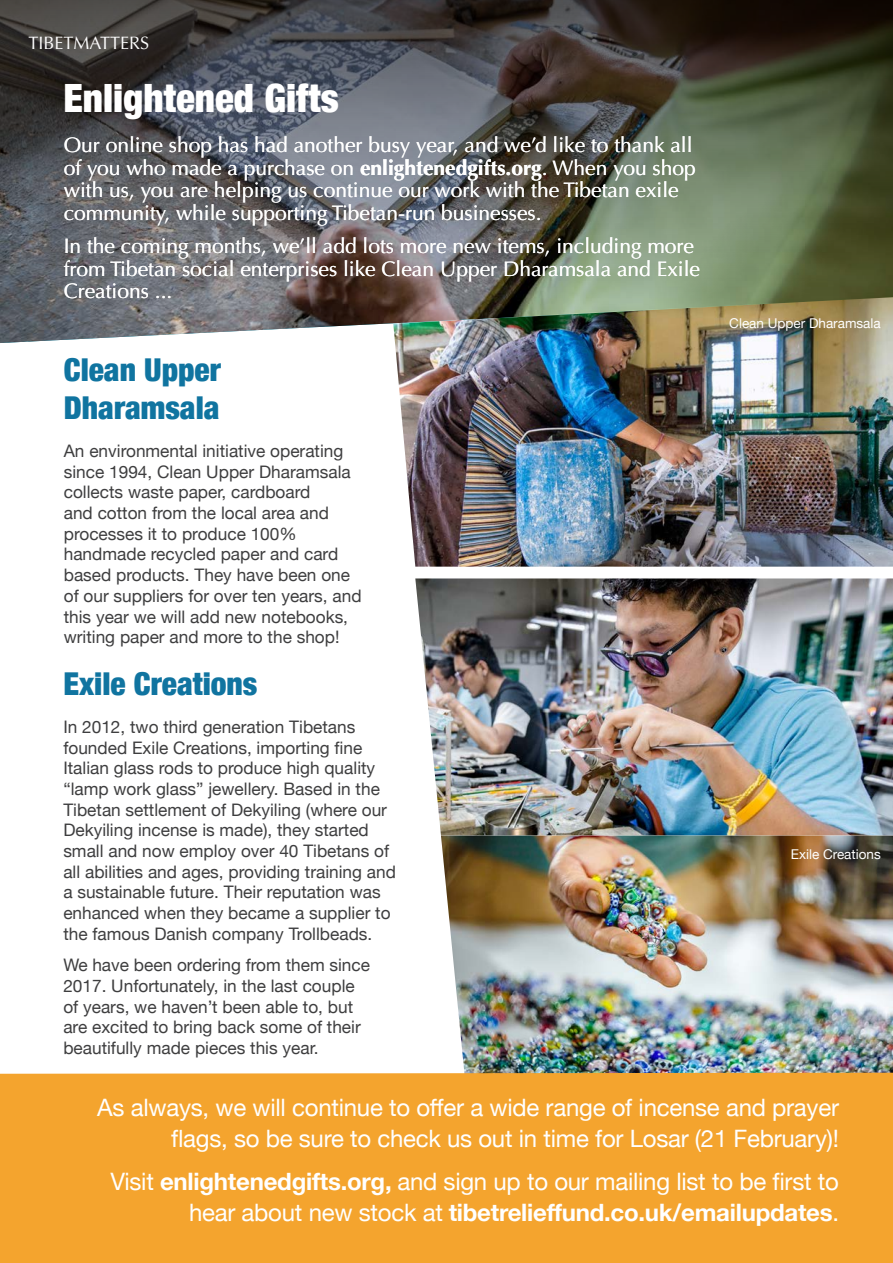
<style>
.page{position:relative;width:893px;height:1263px;background:#fff}
.page>*{position:absolute;margin:0;border:0;box-sizing:border-box;transform-origin:0 0}
.body_para{font:900 condensed 39px "Helvetica Neue";color:#fff}
.HEADING{font:900 condensed 31.5px/37.8px "Helvetica Neue";color:#1074a0}
.HEADING-2{font:24px/31.5px "Helvetica Neue";letter-spacing:-.01em;color:#fff;text-align:right}
.Intro_Paragraph{font:21px/22.5px "Optima";color:#fff}
.t1{font:18px "Optima";color:#fff}
.Body{font:17.25px/20.7px "Helvetica Neue";color:#3e3e3f}
.t2{font:13.5px "Helvetica Neue";color:#fff}
.s1{font-weight:700}
</style>
<div class="page">
<img style="left:415px;top:578px;width:478px;height:257px">
<img style="left:441px;top:836px;width:452px;height:237px">
<img style="left:0;top:0;width:893px;height:343px">
<div style="left:0;top:1073px;width:893px;height:190px;background:#f4a42e"></div>
<img style="left:393px;top:297px;width:500px;height:270px">
<p class="t1" style="left:29px;top:33px;width:122px">TIBETMATTERS</p>
<p class="body_para" style="left:63px;top:66px;width:277px">Enlightened Gifts</p>
<p class="Intro_Paragraph" style="left:64px;top:134px;width:634px">Our online shop has had another busy year, and we’d like to thank all of you who made a purchase on <span class="s1">enlightenedgifts.org</span>. When you shop with us, you are helping us continue our work with the Tibetan exile community, while supporting Tibetan-run businesses.</p>
<p class="Intro_Paragraph" style="left:64px;top:235px;width:638px">In the coming months, we’ll add lots more new items, including more from Tibetan social enterprises like Clean Upper Dharamsala and Exile<br>Creations ...</p>
<p class="HEADING" style="left:64px;top:350px;width:159px">Clean Upper<br>Dharamsala</p>
<p class="Body" style="left:64px;top:441px;width:299px">An environmental initiative operating since 1994, Clean Upper Dharamsala collects waste paper, cardboard<br>and cotton from the local area and processes it to produce 100% handmade recycled paper and card based products. They have been one of our suppliers for over ten years, and this year we will add new notebooks, writing paper and more to the shop!</p>
<p class="HEADING" style="left:63px;top:663px;width:196px">Exile Creations</p>
<p class="Body" style="left:63px;top:717px;width:334px">In 2012, two third generation Tibetans founded Exile Creations, importing fine Italian glass rods to produce high quality “lamp work glass” jewellery. Based in the Tibetan settlement of Dekyiling (where our Dekyiling incense is made), they started small and now employ over 40 Tibetans of all abilities and ages, providing training and a sustainable future. Their reputation was enhanced when they became a supplier to the famous Danish company Trollbeads.</p>
<p class="Body" style="left:63px;top:956px;width:308px">We have been ordering from them since 2017. Unfortunately, in the last couple of years, we haven’t been able to, but are excited to bring back some of their beautifully made pieces this year.</p>
<p class="t2" style="left:729px;top:313px;width:153px">Clean Upper Dharamsala</p>
<p class="t2" style="left:791px;top:844px;width:91px">Exile Creations</p>
<p class="HEADING-2" style="left:97px;top:1093px;width:743px">As always, we will continue to offer a wide range of incense and prayer flags, so be sure to check us out in time for Losar (21 February)!</p>
<p class="HEADING-2" style="left:110px;top:1167px;width:730px">Visit <span class="s1">enlightenedgifts.org,</span> and sign up to our mailing list to be first to hear about new stock at <span class="s1">tibetrelieffund.co.uk/emailupdates</span>.</p>
</div>
